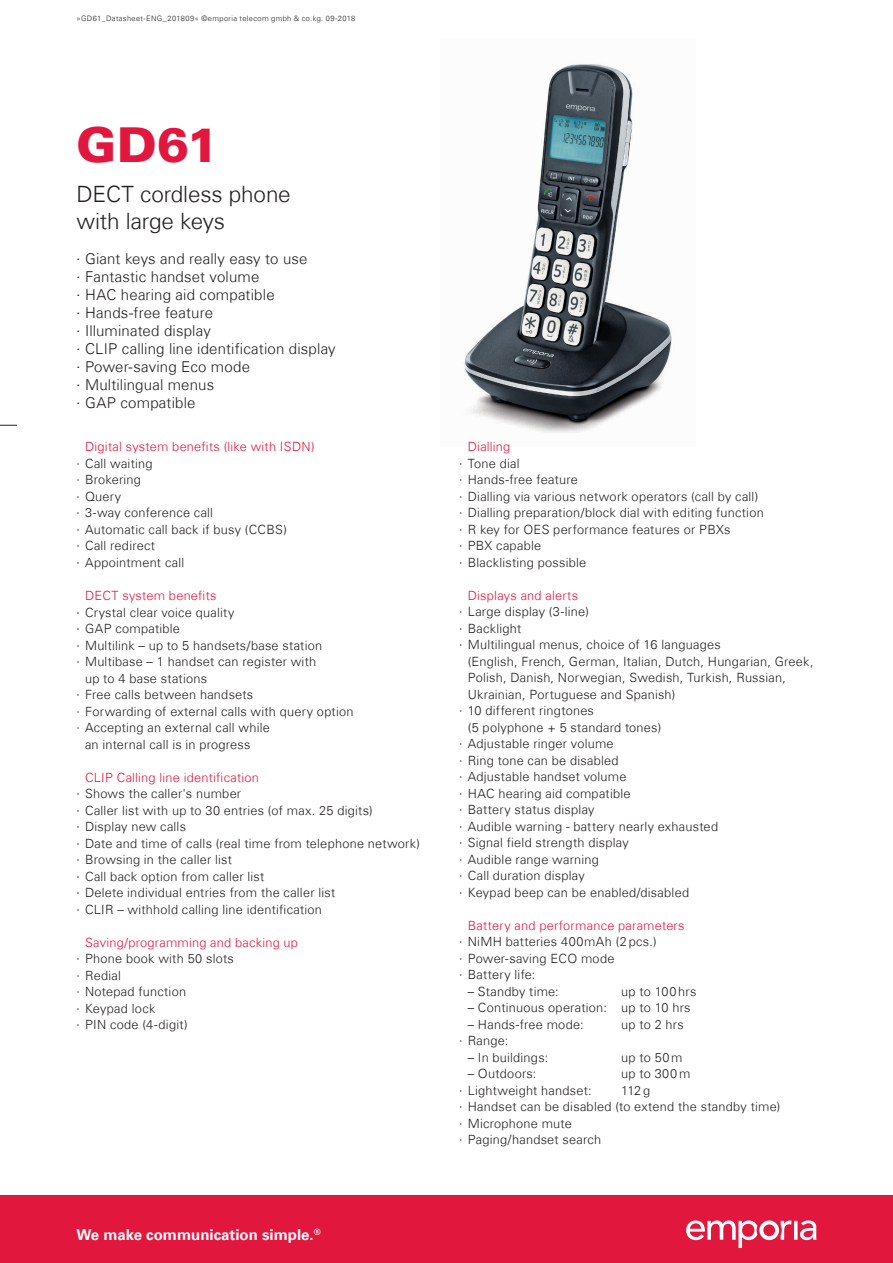
<style>
.page{position:relative;width:893px;height:1263px;background:#fff}
.page>*{position:absolute;margin:0;border:0;box-sizing:border-box;transform-origin:0 0}
.t1{font:900 48px "Univers";color:#e2173d}
.t2{font:300 22.5px/27px "Univers Com 45";letter-spacing:-.01em;color:#231f20}
.t3{font:300 15px/18px "Univers Com 45";letter-spacing:.01em;color:#231f20}
.t4{font:700 15px "Univers Com 65";color:#fff}
.t5{font:300 12.75px/16.5px "Univers Com 45";letter-spacing:.02em;color:#231f20}
.t6{font:300 12.75px "Univers Com 45";letter-spacing:.02em;color:#e2173d}
.t7{font:300 7.5px "Univers Com 45";letter-spacing:.045em;color:#231f20}
.s1{font-family:"Avenir Next LT Pro";font-weight:400}
.s2{color:#e2173d}
</style>
<div class="page">
<div style="left:0;top:1195px;width:893px;height:68px;background:#e2173d"></div>
<svg style="left:686px;top:1220px;width:130px;height:28px"></svg>
<img style="left:464px;top:64px;width:210px;height:369px">
<svg style="left:0;top:425px;width:17px;height:1px"></svg>
<p class="t7" style="left:77px;top:14px;width:280px">»GD61_Datasheet-ENG_201809« ©emporia telecom gmbh &amp; co.kg. 09-2018</p>
<h1 class="t1" style="left:77px;top:115px;width:144px">GD61</h1>
<h2 class="t2" style="left:77px;top:181px;width:216px">DECT cordless phone with large keys</h2>
<p class="t3" style="left:77px;top:250px;width:261px"><span class="s1">·</span> Giant keys and really easy to use<br><span class="s1">·</span> Fantastic handset volume<br><span class="s1">·</span> HAC hearing aid compatible<br><span class="s1">·</span> Hands-free feature<br><span class="s1">·</span> Illuminated display<br><span class="s1">·</span> CLIP calling line identification display <span class="s1">·</span> Power-saving Eco mode<br><span class="s1">·</span> Multilingual menus<br><span class="s1">·</span> GAP compatible</p>
<p class="t5" style="left:77px;top:439px;width:240px;text-indent:9px"><span class="s2">Digital system benefits (like with ISDN) </span><span class="s1">·</span> Call waiting<br><span class="s1">·</span> Brokering<br><span class="s1">·</span> Query<br><span class="s1">·</span> 3-way conference call<br><span class="s1">·</span> Automatic call back if busy (CCBS)<br><span class="s1">·</span> Call redirect<br><span class="s1">·</span> Appointment call</p>
<p class="t6" style="left:85px;top:588px;width:133px">DECT system benefits</p>
<p class="t5" style="left:77px;top:604px;width:159px"><span class="s1">·</span> Crystal clear voice quality</p>
<p class="t5" style="left:77px;top:620px;width:105px"><span class="s1">·</span> GAP compatible</p>
<p class="t5" style="left:77px;top:637px;width:247px"><span class="s1">·</span> Multilink – up to 5 handsets/base station</p>
<p class="t5" style="left:77px;top:653px;width:241px"><span class="s1">·</span> Multibase – 1 handset can register with</p>
<p class="t5" style="left:85px;top:670px;width:124px">up to 4 base stations</p>
<p class="t5" style="left:77px;top:686px;width:178px"><span class="s1">·</span> Free calls between handsets</p>
<p class="t5" style="left:77px;top:703px;width:278px"><span class="s1">·</span> Forwarding of external calls with query option</p>
<p class="t5" style="left:77px;top:719px;width:195px"><span class="s1">·</span> Accepting an external call while</p>
<p class="t5" style="left:85px;top:736px;width:167px">an internal call is in progress</p>
<p class="t5" style="left:77px;top:769px;width:345px;text-indent:9px"><span class="s2">CLIP Calling line identification<br></span><span class="s1">·</span> Shows the caller's number<br><span class="s1">·</span> Caller list with up to 30 entries (of max. 25 digits)<br><span class="s1">·</span> Display new calls<br><span class="s1">·</span> Date and time of calls (real time from telephone network) <span class="s1">·</span> Browsing in the caller list<br><span class="s1">·</span> Call back option from caller list<br><span class="s1">·</span> Delete individual entries from the caller list<br><span class="s1">·</span> CLIR – withhold calling line identification</p>
<p class="t5" style="left:77px;top:934px;width:223px;text-indent:9px"><span class="s2">Saving/programming and backing up </span><span class="s1">·</span> Phone book with 50 slots<br><span class="s1">·</span> Redial<br><span class="s1">·</span> Notepad function<br><span class="s1">·</span> Keypad lock<br><span class="s1">·</span> PIN code (4-digit)</p>
<p class="t4" style="left:77px;top:1225px;width:246px">We make communication simple.<sup>®</sup></p>
<p class="t5" style="left:459px;top:439px;width:306px;text-indent:9px"><span class="s2">Dialling<br></span><span class="s1">·</span> Tone dial<br><span class="s1">·</span> Hands-free feature<br><span class="s1">·</span> Dialling via various network operators (call by call) <span class="s1">·</span> Dialling preparation/block dial with editing function <span class="s1">·</span> R key for OES performance features or PBXs<br><span class="s1">·</span> PBX capable<br><span class="s1">·</span> Blacklisting possible</p>
<p class="t6" style="left:468px;top:588px;width:112px">Displays and alerts</p>
<p class="t5" style="left:459px;top:604px;width:131px"><span class="s1">·</span> Large display (3-line)</p>
<p class="t5" style="left:459px;top:620px;width:64px"><span class="s1">·</span> Backlight</p>
<p class="t5" style="left:459px;top:637px;width:263px"><span class="s1">·</span> Multilingual menus, choice of 16 languages</p>
<p class="t5" style="left:468px;top:653px;width:347px">(English, French, German, Italian, Dutch, Hungarian, Greek,</p>
<p class="t5" style="left:468px;top:670px;width:320px">Polish, Danish, Norwegian, Swedish, Turkish, Russian,</p>
<p class="t5" style="left:468px;top:686px;width:209px">Ukrainian, Portuguese and Spanish)</p>
<p class="t5" style="left:459px;top:703px;width:136px"><span class="s1">·</span> 10 different ringtones</p>
<p class="t5" style="left:468px;top:719px;width:195px">(5 polyphone + 5 standard tones)</p>
<p class="t5" style="left:459px;top:736px;width:156px"><span class="s1">·</span> Adjustable ringer volume</p>
<p class="t5" style="left:459px;top:752px;width:161px"><span class="s1">·</span> Ring tone can be disabled</p>
<p class="t5" style="left:459px;top:769px;width:169px"><span class="s1">·</span> Adjustable handset volume</p>
<p class="t5" style="left:459px;top:785px;width:173px"><span class="s1">·</span> HAC hearing aid compatible</p>
<p class="t5" style="left:459px;top:802px;width:137px"><span class="s1">·</span> Battery status display</p>
<p class="t5" style="left:459px;top:818px;width:260px"><span class="s1">·</span> Audible warning - battery nearly exhausted</p>
<p class="t5" style="left:459px;top:835px;width:171px"><span class="s1">·</span> Signal field strength display</p>
<p class="t5" style="left:459px;top:851px;width:141px"><span class="s1">·</span> Audible range warning</p>
<p class="t5" style="left:459px;top:868px;width:127px"><span class="s1">·</span> Call duration display</p>
<p class="t5" style="left:459px;top:884px;width:231px"><span class="s1">·</span> Keypad beep can be enabled/disabled</p>
<p class="t5" style="left:459px;top:917px;width:227px;text-indent:9px"><span class="s2">Battery and performance parameters </span><span class="s1">·</span> NiMH batteries 400mAh (2 pcs.)<br><span class="s1">·</span> Power-saving ECO mode<br><span class="s1">·</span> Battery life:</p>
<p class="t5" style="left:468px;top:983px;width:93px">– Standby time:</p>
<p class="t5" style="left:621px;top:983px;width:77px">up to 100 hrs</p>
<p class="t5" style="left:468px;top:1000px;width:224px">– Continuous operation: up to 10 hrs</p>
<p class="t5" style="left:468px;top:1016px;width:117px">– Hands-free mode:</p>
<p class="t5" style="left:621px;top:1016px;width:64px">up to 2 hrs</p>
<p class="t5" style="left:459px;top:1033px;width:51px"><span class="s1">·</span> Range:</p>
<p class="t5" style="left:468px;top:1049px;width:82px">– In buildings:</p>
<p class="t5" style="left:621px;top:1049px;width:63px">up to 50m</p>
<p class="t5" style="left:468px;top:1066px;width:70px">– Outdoors:</p>
<p class="t5" style="left:621px;top:1066px;width:71px">up to 300m</p>
<p class="t5" style="left:459px;top:1082px;width:134px"><span class="s1">·</span> Lightweight handset:</p>
<p class="t5" style="left:459px;top:1082px;width:323px;text-indent:162px">112 g<br><span class="s1">·</span> Handset can be disabled (to extend the standby time) <span class="s1">·</span> Microphone mute<br><span class="s1">·</span> Paging/handset search</p>
</div>
